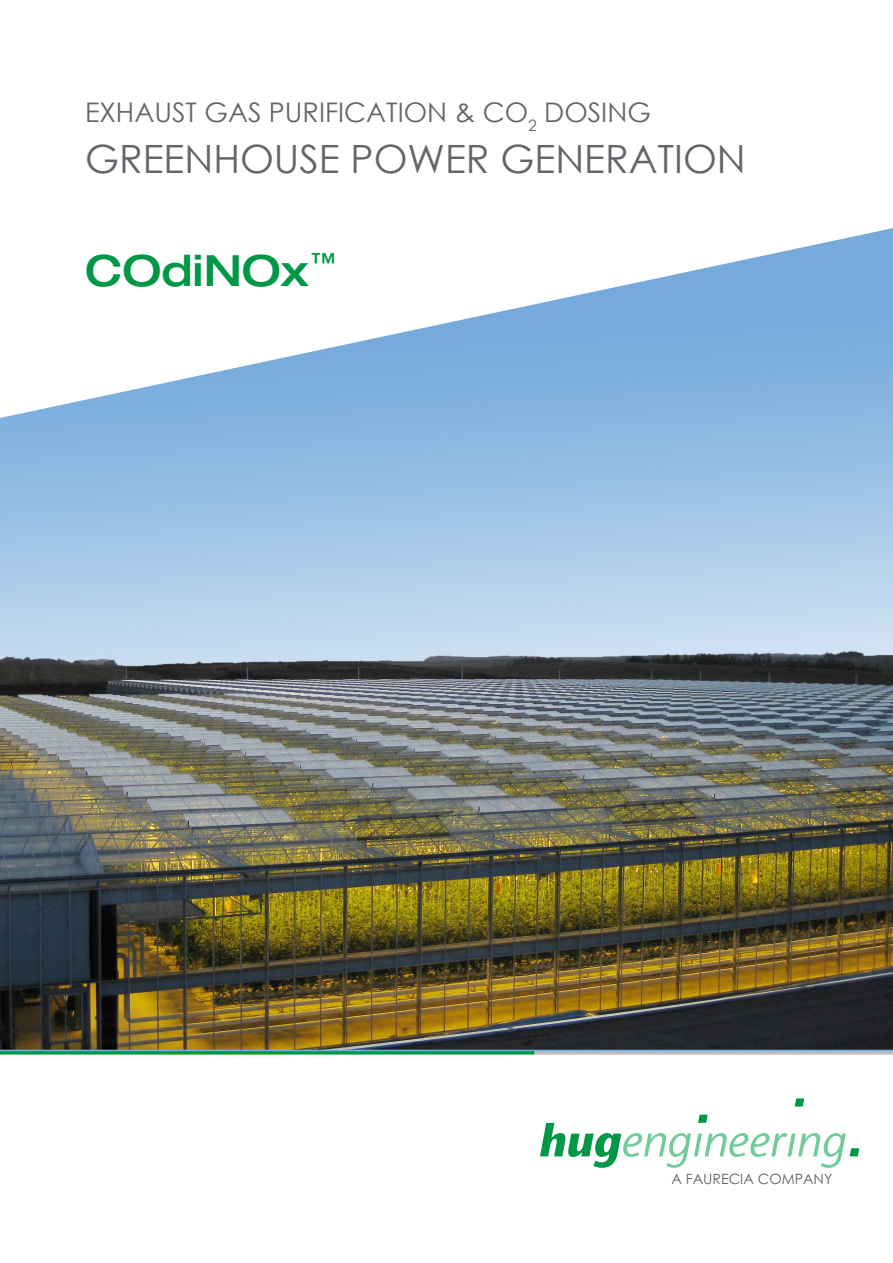
<style>
.page{position:relative;width:893px;height:1263px;background:#fff}
.page>*{position:absolute;margin:0;border:0;box-sizing:border-box;transform-origin:0 0}
.t1{font:500 expanded 43.05px "Helvetica Neue LT";color:#009847}
.t2{font:39px "Century Gothic";color:#63656a}
.t3{font:27px "Century Gothic";color:#63656a}
.t4{font:14.1px "Century Gothic";color:#63656a}
</style>
<div class="page">
<svg style="left:534px;top:1051px;width:359px;height:3px"></svg>
<svg style="left:0;top:1051px;width:534px;height:3px;background:#079953"></svg>
<svg style="left:795px;top:1098px;width:9px;height:8px"></svg>
<svg style="left:540px;top:1115px;width:319px;height:53px"></svg>
<img style="left:0;top:418px;width:893px;height:633px">
<svg style="left:0;top:228px;width:893px;height:190px"></svg>
<p class="t3" style="left:85px;top:94px;width:567px">EXHAUST GAS PURIFICATION &amp; CO<sub>2</sub> DOSING</p>
<h2 class="t2" style="left:85px;top:132px;width:662px">GREENHOUSE POWER GENERATION</h2>
<h1 class="t1" style="left:85px;top:243px;width:252px">COdiNOx<sup>™</sup></h1>
<p class="t4" style="left:671px;top:1169px;width:162px">A FAURECIA COMPANY</p>
</div>
